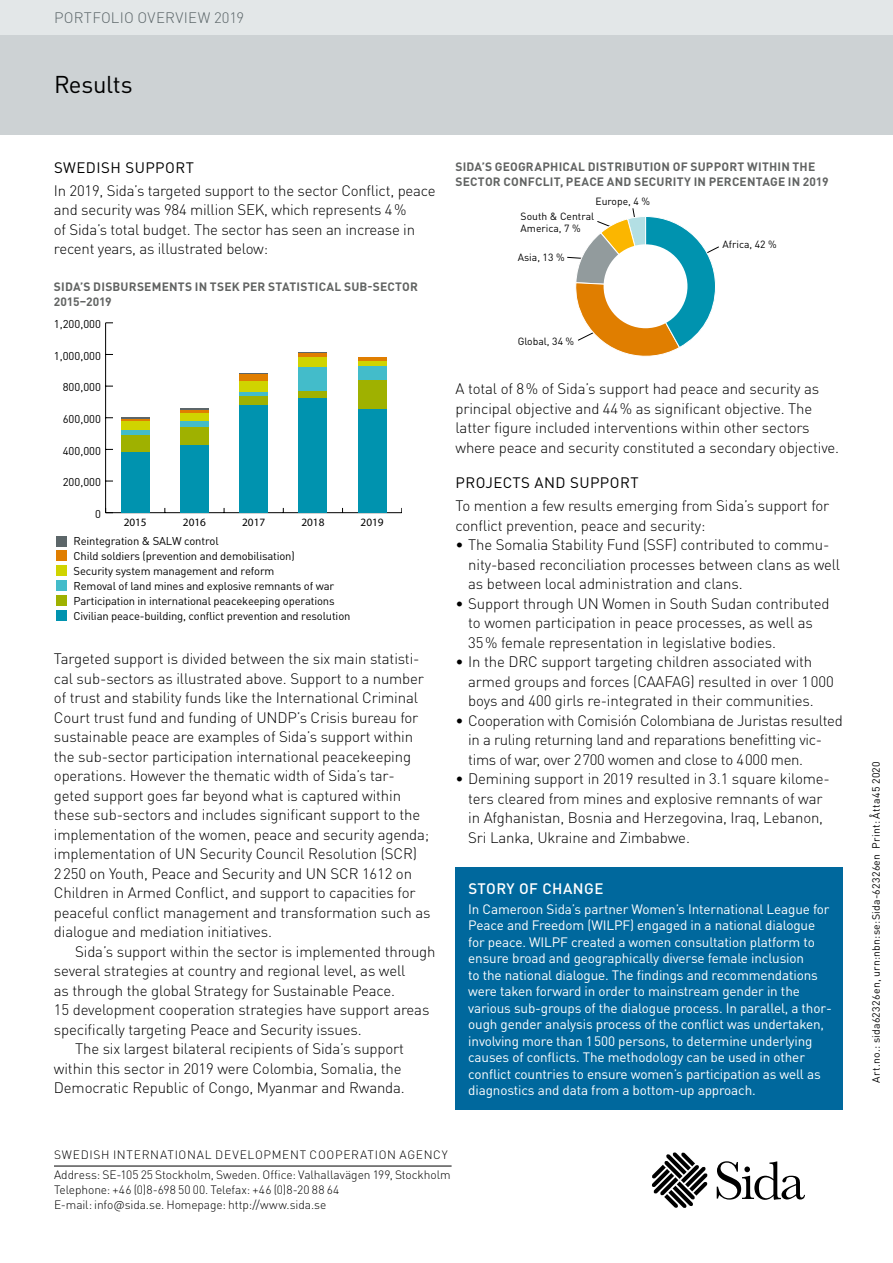
<style>
.page{position:relative;width:893px;height:1263px;background:#fff}
.page>*{position:absolute;margin:0;border:0;box-sizing:border-box;transform-origin:0 0}
.t1{font:24px "DIN Pro";letter-spacing:-.015em;color:#000}
.t2{font:300 15px/19.5px "DIN Pro";letter-spacing:-.01em;color:#000}
.t3{font:15px "DIN Pro";letter-spacing:.03em;color:#000}
.t4{font:300 15px "DIN Pro";letter-spacing:.015em;color:#5c6669}
.t5{font:500 15px "DIN Pro";letter-spacing:.03em;color:#fff}
.t6{font:13.5px/16.5px "DIN Pro";letter-spacing:-.01em;color:#fff}
.t7{font:300 12px/19.5px "DIN Pro";color:#000}
.t8{font:700 12px/15px "DIN Pro";letter-spacing:.015em;color:#626463}
.t9{font:11.25px/15px "DIN Pro";letter-spacing:-.015em;color:#000}
.t10{font:11.25px "Myriad Pro";color:#000}
.t11{font:10.5px "DIN Pro";letter-spacing:.025em;color:#000}
.t12{font:10.35px/12.5px "DIN Pro";color:#000}
</style>
<div class="page">
<div style="left:0;top:0;width:893px;height:35px;background:#e3e7e8"></div>
<div style="left:0;top:35px;width:893px;height:99px;background:#cdd2d4"></div>
<svg style="left:652px;top:1152px;width:56px;height:56px"></svg>
<svg style="left:717px;top:1161px;width:88px;height:39px"></svg>
<hr style="left:54px;top:1166px;width:398px;height:1px;background:#000">
<hr style="left:106px;top:512px;width:296px;height:1px;background:#000">
<hr style="left:105px;top:323px;width:1px;height:190px;background:#000">
<hr style="left:121px;top:417px;width:28px;height:2px;background:#5c6669">
<hr style="left:180px;top:408px;width:29px;height:3px;background:#5c6669">
<hr style="left:239px;top:373px;width:29px;height:2px;background:#5c6669">
<svg style="left:299px;top:352px;width:28px;height:1px"></svg>
<svg style="left:358px;top:357px;width:28px;height:1px"></svg>
<hr style="left:121px;top:419px;width:28px;height:2px;background:#e07e00">
<hr style="left:180px;top:411px;width:29px;height:2px;background:#e07e00">
<div style="left:239px;top:375px;width:29px;height:6px;background:#e07e00"></div>
<div style="left:299px;top:353px;width:28px;height:5px;background:#e07e00"></div>
<hr style="left:358px;top:358px;width:28px;height:3px;background:#e07e00">
<div style="left:121px;top:421px;width:28px;height:9px;background:#d0d400"></div>
<div style="left:180px;top:413px;width:29px;height:8px;background:#d0d400"></div>
<div style="left:239px;top:381px;width:29px;height:11px;background:#d0d400"></div>
<div style="left:299px;top:358px;width:28px;height:9px;background:#d0d400"></div>
<div style="left:358px;top:361px;width:28px;height:6px;background:#d0d400"></div>
<div style="left:121px;top:430px;width:28px;height:5px;background:#43bcca"></div>
<div style="left:180px;top:421px;width:29px;height:6px;background:#43bcca"></div>
<hr style="left:239px;top:392px;width:29px;height:4px;background:#43bcca">
<div style="left:299px;top:367px;width:28px;height:25px;background:#43bcca"></div>
<div style="left:358px;top:367px;width:28px;height:13px;background:#43bcca"></div>
<div style="left:121px;top:435px;width:28px;height:17px;background:#9fb100"></div>
<div style="left:180px;top:427px;width:29px;height:18px;background:#9fb100"></div>
<div style="left:239px;top:396px;width:29px;height:9px;background:#9fb100"></div>
<div style="left:299px;top:392px;width:28px;height:6px;background:#9fb100"></div>
<div style="left:358px;top:380px;width:28px;height:29px;background:#9fb100"></div>
<div style="left:121px;top:452px;width:28px;height:61px;background:#0093af"></div>
<div style="left:180px;top:445px;width:29px;height:68px;background:#0093af"></div>
<div style="left:239px;top:405px;width:29px;height:108px;background:#0093af"></div>
<div style="left:299px;top:398px;width:28px;height:115px;background:#0093af"></div>
<div style="left:358px;top:409px;width:28px;height:104px;background:#0093af"></div>
<div style="left:56px;top:595px;width:10px;height:11px;background:#9fb100"></div>
<div style="left:56px;top:580px;width:10px;height:11px;background:#43bcca"></div>
<div style="left:56px;top:565px;width:10px;height:11px;background:#d0d400"></div>
<div style="left:56px;top:551px;width:10px;height:10px;background:#e07e00"></div>
<div style="left:56px;top:536px;width:10px;height:10px;background:#5c6669"></div>
<div style="left:56px;top:610px;width:10px;height:10px;background:#0093af"></div>
<svg style="left:567px;top:208px;width:152px;height:149px"></svg>
<div style="left:604px;top:244px;width:83px;height:84px;background:#fff;border-radius:50%"></div>
<div style="left:455px;top:867px;width:388px;height:243px;background:#00689d"></div>
<p class="t4" style="left:54px;top:8px;width:191px">PORTFOLIO OVERVIEW 2019</p>
<h1 class="t1" style="left:54px;top:68px;width:80px">Results</h1>
<p class="t3" style="left:54px;top:157px;width:141px">SWEDISH SUPPORT</p>
<p class="t2" style="left:54px;top:180px;width:383px">In 2019, Sida’s targeted support to the sector Conflict, peace and security was 984 million SEK, which represents 4%<br>of Sida’s total budget. The sector has seen an increase in recent years, as illustrated below:</p>
<p class="t8" style="left:54px;top:279px;width:366px">SIDA’S DISBURSEMENTS IN TSEK PER STATISTICAL SUB-SECTOR<br>2015–2019</p>
<p class="t9" style="left:54px;top:316px;width:49px">1,200,000</p>
<p class="t9" style="left:54px;top:348px;width:49px">1,000,000</p>
<p class="t9" style="left:63px;top:379px;width:40px">800,000</p>
<p class="t9" style="left:63px;top:411px;width:40px">600,000</p>
<p class="t9" style="left:63px;top:443px;width:40px">400,000</p>
<p class="t9" style="left:63px;top:474px;width:40px">200,000</p>
<p class="t9" style="left:95px;top:506px;width:7px">0</p>
<p class="t10" style="left:124px;top:515px;width:25px">2015</p>
<p class="t10" style="left:183px;top:515px;width:25px">2016</p>
<p class="t10" style="left:242px;top:515px;width:25px">2017</p>
<p class="t10" style="left:301px;top:515px;width:25px">2018</p>
<p class="t10" style="left:361px;top:515px;width:25px">2019</p>
<p class="t9" style="left:74px;top:533px;width:278px">Reintegration &amp; SALW control<br>Child soldiers (prevention and demobilisation)<br>Security system management and reform<br>Removal of land mines and explosive remnants of war Participation in international peacekeeping operations Civilian peace-building, conflict prevention and resolution</p>
<p class="t2" style="left:54px;top:648px;width:378px">Targeted support is divided between the six main statisti&shy;cal sub-sectors as illustrated above. Support to a number of trust and stability funds like the International Criminal Court trust fund and funding of UNDP’s Crisis bureau for sustainable peace are examples of Sida’s support within the sub-sector participation international peacekeeping operations. However the thematic width of Sida’s tar&shy;geted support goes far beyond what is captured within these sub-sectors and includes significant support to the implementation of the women, peace and security agenda; implementation of UN Security Council Resolution (SCR)<br>2250 on Youth, Peace and Security and UN SCR 1612 on Children in Armed Conflict, and support to capacities for peaceful conflict management and transformation such as dialogue and mediation initiatives.</p>
<p class="t2" style="left:75px;top:941px;width:362px">Sida’s support within the sector is implemented through</p>
<p class="t2" style="left:54px;top:960px;width:353px">several strategies at country and regional level, as well</p>
<p class="t2" style="left:54px;top:980px;width:343px">as through the global Strategy for Sustainable Peace.</p>
<p class="t2" style="left:54px;top:999px;width:377px">15 development cooperation strategies have support areas</p>
<p class="t2" style="left:54px;top:1019px;width:309px">specifically targeting Peace and Security issues.</p>
<p class="t2" style="left:75px;top:1038px;width:330px">The six largest bilateral recipients of Sida’s support</p>
<p class="t2" style="left:54px;top:1058px;width:349px">within this sector in 2019 were Colombia, Somalia, the</p>
<p class="t2" style="left:54px;top:1077px;width:352px">Democratic Republic of Congo, Myanmar and Rwanda.</p>
<p class="t8" style="left:456px;top:159px;width:374px">SIDA’S GEOGRAPHICAL DISTRIBUTION OF SUPPORT WITHIN THE<br>SECTOR CONFCLIT, PEACE AND SECURITY IN PERCENTAGE IN 2019</p>
<p class="t12" style="left:596px;top:194px;width:56px">Europe, 4 %</p>
<p class="t12" style="left:521px;top:209px;width:75px">South &amp; Central<br>America, 7 %</p>
<p class="t12" style="left:518px;top:251px;width:48px">Asia, 13 %</p>
<p class="t12" style="left:518px;top:335px;width:58px">Global, 34 %</p>
<p class="t12" style="left:722px;top:238px;width:56px">Africa, 42 %</p>
<p class="t2" style="left:455px;top:378px;width:385px">A total of 8% of Sida’s support had peace and security as principal objective and 44% as significant objective. The latter figure included interventions within other sectors where peace and security constituted a secondary objective.</p>
<p class="t3" style="left:456px;top:473px;width:185px">PROJECTS AND SUPPORT</p>
<p class="t2" style="left:455px;top:495px;width:375px">To mention a few results emerging from Sida’s support for conflict prevention, peace and security:</p>
<p class="t2" style="left:468px;top:534px;width:373px;text-indent:-13px">• The Somalia Stability Fund (SSF) contributed to commu&shy;nity-based reconciliation processes between clans as well as between local administration and clans.</p>
<p class="t2" style="left:468px;top:593px;width:363px;text-indent:-13px">• Support through UN Women in South Sudan contributed to women participation in peace processes, as well as<br>35% female representation in legislative bodies.</p>
<p class="t2" style="left:468px;top:651px;width:367px;text-indent:-13px">• In the DRC support targeting children associated with armed groups and forces (CAAFAG) resulted in over 1000 boys and 400 girls re-integrated in their communities.</p>
<p class="t2" style="left:468px;top:710px;width:376px;text-indent:-13px">• Cooperation with Comisión Colombiana de Juristas resulted in a ruling returning land and reparations benefitting vic&shy;tims of war, over 2700 women and close to 4000 men.</p>
<p class="t2" style="left:468px;top:768px;width:363px;text-indent:-13px">• Demining support in 2019 resulted in 3.1 square kilome&shy;ters cleared from mines and explosive remnants of war in Afghanistan, Bosnia and Herzegovina, Iraq, Lebanon, Sri Lanka, Ukraine and Zimbabwe.</p>
<p class="t5" style="left:468px;top:878px;width:137px">STORY OF CHANGE</p>
<p class="t6" style="left:468px;top:900px;width:365px">In Cameroon Sida’s partner Women’s International League for Peace and Freedom (WILPF) engaged in a national dialogue for peace. WILPF created a women consultation platform to ensure broad and geographically diverse female inclusion<br>to the national dialogue. The findings and recommendations were taken forward in order to mainstream gender in the various sub-groups of the dialogue process. In parallel, a thor&shy;ough gender analysis process of the conflict was undertaken, involving more than 1500 persons, to determine underlying causes of conflicts. The methodology can be used in other conflict countries to ensure women’s participation as well as diagnostics and data from a bottom-up approach.</p>
<p class="t7" style="left:54px;top:1145px;width:398px">SWEDISH INTERNATIONAL DEVELOPMENT COOPERATION AGENCY<br>Address: SE-105 25 Stockholm, Sweden. Office: Valhallavägen 199, Stockholm</p>
<p class="t7" style="left:54px;top:1182px;width:287px;line-height:15px">Telephone: +46 (0)8-698 50 00. Telefax: +46 (0)8-20 88 64<br>E-mail: info@sida.se. Homepage: http://www.sida.se</p>
<p class="t11" style="left:869px;top:1082px;width:323px;rotate:-90deg">Art.no.: sida62326en, urn:nbn:se:Sida-62326en Print: Åtta45 2020</p>
</div>
